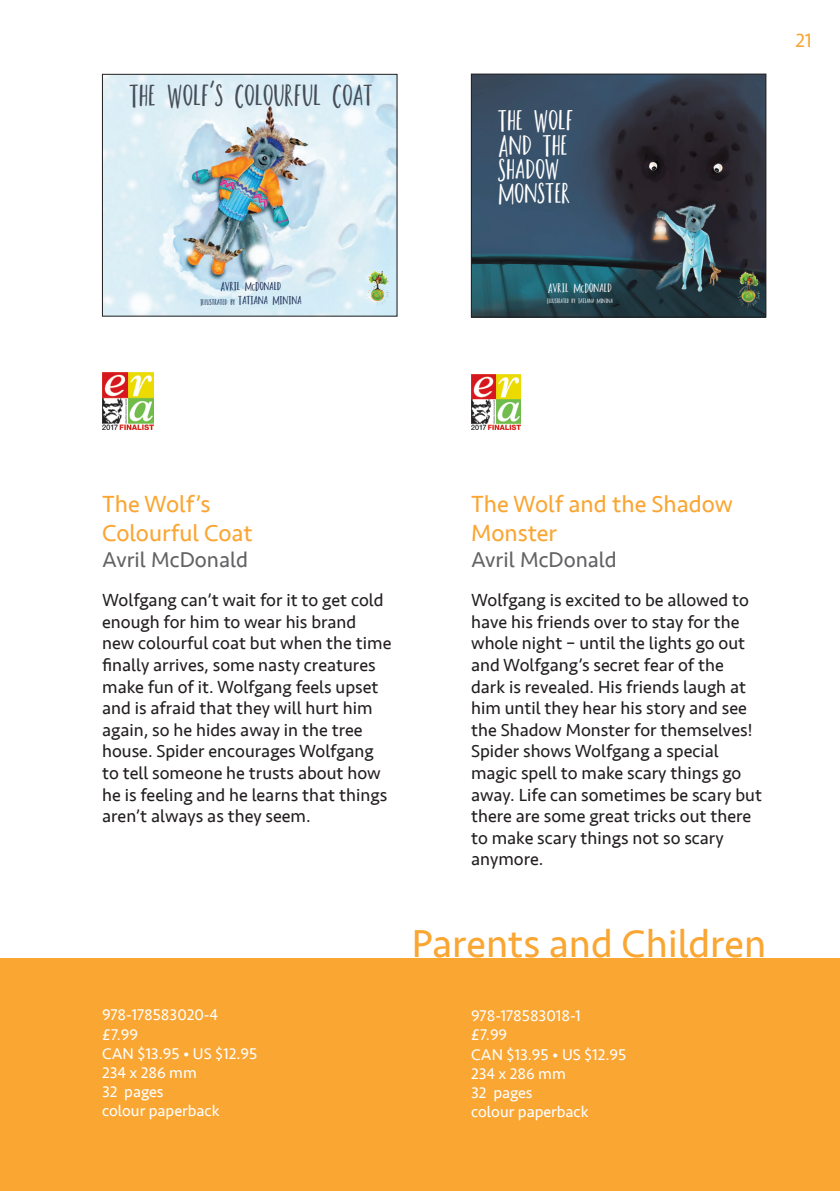
<style>
.page{position:relative;width:840px;height:1191px;background:#fff}
.page>*{position:absolute;margin:0;border:0;box-sizing:border-box;transform-origin:0 0}
.t1{font:40px "Seravek";color:#faa633}
.t2{font:38.8px "Cuddleand Kind Sans";color:#454c58}
.t3{font:36.6px "Cuddleand Kind Sans";color:#fff}
.t4{font:24px/28.8px "Seravek";color:#faa633}
.t5{font:22px "Seravek";color:#636366}
.t6{font:20px "Seravek";color:#faa633}
.t7{font:18px/21.6px "Seravek";color:#231f20}
.t8{font:16.2px "Cuddleand Kind Sans";color:#fff}
.t9{font:16px/19.2px "Seravek";color:#fff}
.t10{font:15.4px "Cuddleand Kind Sans";color:#16254d}
.t11{font:10.4px "Cuddleand Kind Sans";color:#16254d}
.t12{font:8.4px "Cuddleand Kind Sans";color:#fff}
.s1{font-size:12.4px;color:#314458}
.s2{font-size:15.4px}
.s3{font-size:13px}
</style>
<div class="page">
<div style="left:0;top:958px;width:839px;height:233px;background:#faa633"></div>
<img style="left:472px;top:76px;width:292px;height:239px">
<img style="left:736px;top:271px;width:22px;height:37px">
<div style="left:470px;top:74px;width:296px;height:243px;border:1px solid #231f20"></div>
<img style="left:471px;top:374px;width:49px;height:55px">
<img style="left:104px;top:76px;width:291px;height:239px">
<img style="left:329px;top:289px;width:37px;height:17px">
<img style="left:366px;top:270px;width:23px;height:37px">
<div style="left:102px;top:74px;width:295px;height:243px;border:1px solid #231f20"></div>
<img style="left:102px;top:373px;width:51px;height:56px">
<h2 class="t2" style="left:129px;top:74px;width:245px">The Wolf’s Colourful Coat</h2>
<p class="t10" style="left:220px;top:278px;width:62px">Avril M<span class="s1">c</span>Donald</p>
<p class="t11" style="left:200px;top:296px;width:103px">Illustrated by <span class="s2">Tatiana Minina</span></p>
<h3 class="t3" style="left:497px;top:100px;width:77px">The Wolf</h3>
<h3 class="t3" style="left:497px;top:124px;width:71px">And The</h3>
<h3 class="t3" style="left:497px;top:149px;width:63px">Shadow</h3>
<h3 class="t3" style="left:497px;top:173px;width:74px">Monster</h3>
<p class="t8" style="left:547px;top:279px;width:65px">Avril M<span class="s3">c</span>Donald</p>
<p class="t12" style="left:546px;top:296px;width:67px">Illustrated by Tatiana Minina</p>
<p class="t6" style="left:795px;top:25px;width:18px">21</p>
<h3 class="t4" style="left:102px;top:489px;width:152px">The Wolf’s<br>Colourful Coat</h3>
<p class="t5" style="left:102px;top:543px;width:147px">Avril McDonald</p>
<p class="t7" style="left:102px;top:589px;width:290px">Wolfgang can’t wait for it to get cold enough for him to wear his brand new colourful coat but when the time finally arrives, some nasty creatures make fun of it. Wolfgang feels upset and is afraid that they will hurt him again, so he hides away in the tree house. Spider encourages Wolfgang to tell someone he trusts about how he is feeling and he learns that things aren’t always as they seem.</p>
<p class="t9" style="left:102px;top:1005px;width:157px">978-178583020-4 £7.99<br>CAN $13.95 • US $12.95<br>234 x 286 mm<br>32 pages<br>colour paperback</p>
<h3 class="t4" style="left:471px;top:489px;width:263px">The Wolf and the Shadow<br>Monster</h3>
<p class="t5" style="left:471px;top:543px;width:147px">Avril McDonald</p>
<p class="t7" style="left:471px;top:589px;width:292px">Wolfgang is excited to be allowed to have his friends over to stay for the whole night – until the lights go out and Wolfgang’s secret fear of the dark is revealed. His friends laugh at him until they hear his story and see the Shadow Monster for themselves!<br>Spider shows Wolfgang a special magic spell to make scary things go away. Life can sometimes be scary but there are some great tricks out there to make scary things not so scary anymore.</p>
<h1 class="t1" style="left:411px;top:912px;width:355px">Parents and Children</h1>
<p class="t9" style="left:471px;top:1006px;width:157px">978-178583018-1<br>£7.99<br>CAN $13.95 • US $12.95<br>234 x 286 mm<br>32 pages<br>colour paperback</p>
</div>
